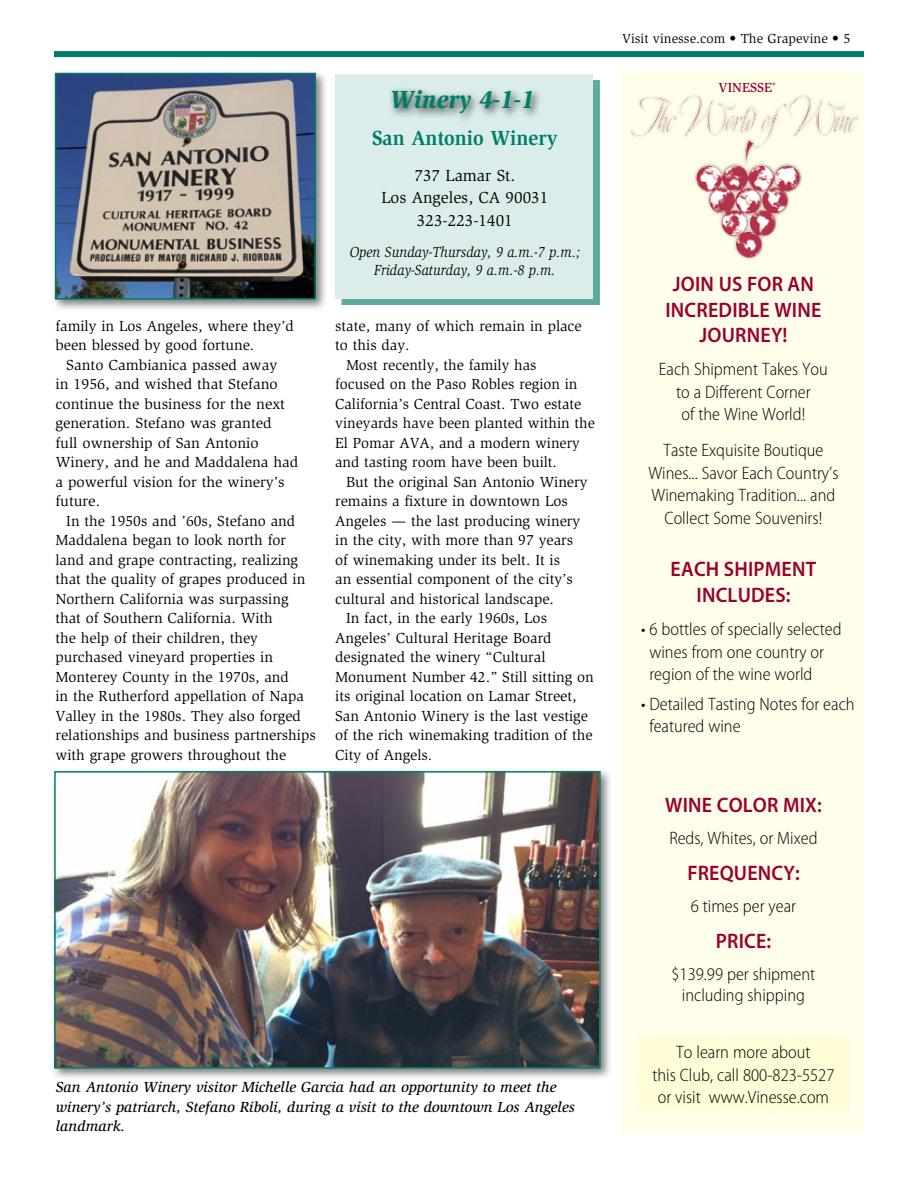
<style>
.page{position:relative;width:918px;height:1188px;background:#fff}
.page>*{position:absolute;margin:0;border:0;box-sizing:border-box;transform-origin:0 0}
.t1{font:italic 900 25.5px "Slimbach Std";color:#007d68;scale:.94 1}
.t2{font:600 21px/25.5px "Myriad Pro";letter-spacing:.01em;color:#98002e;text-align:center;scale:.95 1}
.t3{font:700 21px "Slimbach Std";color:#007d68;scale:.94 1}
.t4{font:300 semi-condensed 18px/22.5px "Myriad Pro";color:#000;text-align:center}
.t5{font:16.5px/22.5px "Slimbach Std";color:#000;text-align:center}
.t6{font:15px/19.5px "Slimbach Std";color:#000}
.t7{font:italic 500 15px/19.5px "Slimbach Std";color:#000}
.t8{font:italic 15px/18px "Slimbach Std";color:#000;text-align:center;scale:.9 1}
.t9{font:13.5px "Slimbach Std";color:#000}
.t10{font:500 13.5px "Slimbach Std";color:#98002e}
</style>
<div class="page">
<div style="left:54px;top:51px;width:810px;height:6px;background:#007d68"></div>
<div style="left:51px;top:69px;width:278px;height:243px;background:#000;opacity:.51"></div>
<img style="left:58px;top:76px;width:255px;height:221px">
<div style="left:55px;top:73px;width:261px;height:227px;border:2px solid #007d68"></div>
<div style="left:50px;top:767px;width:563px;height:314px;background:#000;opacity:.51"></div>
<img style="left:57px;top:774px;width:541px;height:292px">
<div style="left:54px;top:771px;width:547px;height:298px;border:2px solid #007d68"></div>
<div style="left:620px;top:71px;width:244px;height:1063px;background:#fffeeb"></div>
<img style="left:631px;top:95px;width:227px;height:164px">
<div style="left:635px;top:1034px;width:216px;height:80px;background:#fffdd8"></div>
<div style="left:342px;top:80px;width:258px;height:225px;background:#5cab9e"></div>
<div style="left:335px;top:74px;width:258px;height:225px;background:#dbedea"></div>
<div style="left:388px;top:86px;width:155px;height:38px;background:#000;opacity:.75"></div>
<p class="t6" style="left:55px;top:316px;width:240px">family in Los Angeles, where they’d been blessed by good fortune.</p>
<p class="t6" style="left:55px;top:355px;width:244px;text-indent:11px">Santo Cambianica passed away<br>in 1956, and wished that Stefano continue the business for the next generation. Stefano was granted<br>full ownership of San Antonio<br>Winery, and he and Maddalena had a powerful vision for the winery’s future.</p>
<p class="t6" style="left:55px;top:511px;width:262px;text-indent:11px">In the 1950s and ’60s, Stefano and Maddalena began to look north for land and grape contracting, realizing that the quality of grapes produced in Northern California was surpassing that of Southern California. With<br>the help of their children, they purchased vineyard properties in Monterey County in the 1970s, and<br>in the Rutherford appellation of Napa Valley in the 1980s. They also forged relationships and business partnerships with grape growers throughout the</p>
<h1 class="t1" style="left:389px;top:85px;width:156px">Winery 4-1-1</h1>
<h2 class="t3" style="left:372px;top:125px;width:199px">San Antonio Winery</h2>
<p class="t5" style="left:381px;top:164px;width:168px">737 Lamar St.<br>Los Angeles, CA 90031<br>323-223-1401</p>
<p class="t8" style="left:350px;top:243px;width:257px">Open Sunday-Thursday, 9 a.m.-7 p.m.;<br>Friday-Saturday, 9 a.m.-8 p.m.</p>
<p class="t6" style="left:335px;top:316px;width:248px">state, many of which remain in place</p>
<p class="t6" style="left:335px;top:336px;width:76px">to this day.</p>
<p class="t6" style="left:346px;top:355px;width:192px">Most recently, the family has</p>
<p class="t6" style="left:335px;top:375px;width:244px">focused on the Paso Robles region in</p>
<p class="t6" style="left:335px;top:394px;width:248px">California’s Central Coast. Two estate</p>
<p class="t6" style="left:335px;top:414px;width:261px">vineyards have been planted within the</p>
<p class="t6" style="left:335px;top:433px;width:246px">El Pomar AVA, and a modern winery</p>
<p class="t6" style="left:335px;top:453px;width:223px">and tasting room have been built.</p>
<p class="t6" style="left:346px;top:472px;width:243px">But the original San Antonio Winery</p>
<p class="t6" style="left:335px;top:492px;width:234px">remains a fixture in downtown Los</p>
<p class="t6" style="left:335px;top:511px;width:247px">Angeles — the last producing winery</p>
<p class="t6" style="left:335px;top:531px;width:239px">in the city, with more than 97 years</p>
<p class="t6" style="left:335px;top:550px;width:227px">of winemaking under its belt. It is</p>
<p class="t6" style="left:335px;top:570px;width:239px">an essential component of the city’s</p>
<p class="t6" style="left:335px;top:589px;width:220px">cultural and historical landscape.</p>
<p class="t6" style="left:346px;top:609px;width:203px">In fact, in the early 1960s, Los</p>
<p class="t6" style="left:335px;top:628px;width:218px">Angeles’ Cultural Heritage Board</p>
<p class="t6" style="left:335px;top:648px;width:212px">designated the winery “Cultural</p>
<p class="t6" style="left:335px;top:667px;width:260px">Monument Number 42.” Still sitting on</p>
<p class="t6" style="left:335px;top:687px;width:243px">its original location on Lamar Street,</p>
<p class="t6" style="left:335px;top:706px;width:254px">San Antonio Winery is the last vestige</p>
<p class="t6" style="left:335px;top:726px;width:259px">of the rich winemaking tradition of the</p>
<p class="t6" style="left:335px;top:745px;width:99px">City of Angels.</p>
<p class="t7" style="left:56px;top:1078px;width:520px">San Antonio Winery visitor Michelle Garcia had an opportunity to meet the winery’s patriarch, Stefano Riboli, during a visit to the downtown Los Angeles landmark.</p>
<p class="t9" style="left:622px;top:31px;width:230px">Visit vinesse.com • The Grapevine • 5</p>
<p class="t10" style="left:719px;top:79px;width:58px">VINESSE<sup>®</sup></p>
<h2 class="t2" style="left:665px;top:272px;width:166px">JOIN US FOR AN<br>INCREDIBLE WINE<br>JOURNEY!</h2>
<p class="t4" style="left:659px;top:359px;width:170px">Each Shipment Takes You to a Different Corner<br>of the Wine World!</p>
<p class="t4" style="left:648px;top:440px;width:192px">Taste Exquisite Boutique<br>Wines... Savor Each Country’s<br>Winemaking Tradition... and<br>Collect Some Souvenirs!</p>
<h2 class="t2" style="left:671px;top:557px;width:155px">EACH SHIPMENT<br>INCLUDES:</h2>
<p class="t4" style="left:649px;top:618px;width:194px;text-align:left;text-indent:-8px">• 6 bottles of specially selected wines from one country or region of the wine world</p>
<p class="t4" style="left:649px;top:693px;width:207px;text-align:left;text-indent:-8px">• Detailed Tasting Notes for each featured wine</p>
<h2 class="t2" style="left:665px;top:793px;width:166px">WINE COLOR MIX:</h2>
<p class="t4" style="left:669px;top:827px;width:150px">Reds, Whites, or Mixed</p>
<h2 class="t2" style="left:687px;top:861px;width:120px">FREQUENCY:</h2>
<p class="t4" style="left:691px;top:895px;width:107px">6 times per year</p>
<h2 class="t2" style="left:716px;top:929px;width:60px">PRICE:</h2>
<p class="t4" style="left:672px;top:964px;width:145px;line-height:21px">$139.99 per shipment including shipping</p>
<p class="t4" style="left:652px;top:1041px;width:184px">To learn more about<br>this Club, call 800-823-5527 or visit www.Vinesse.com</p>
</div>
